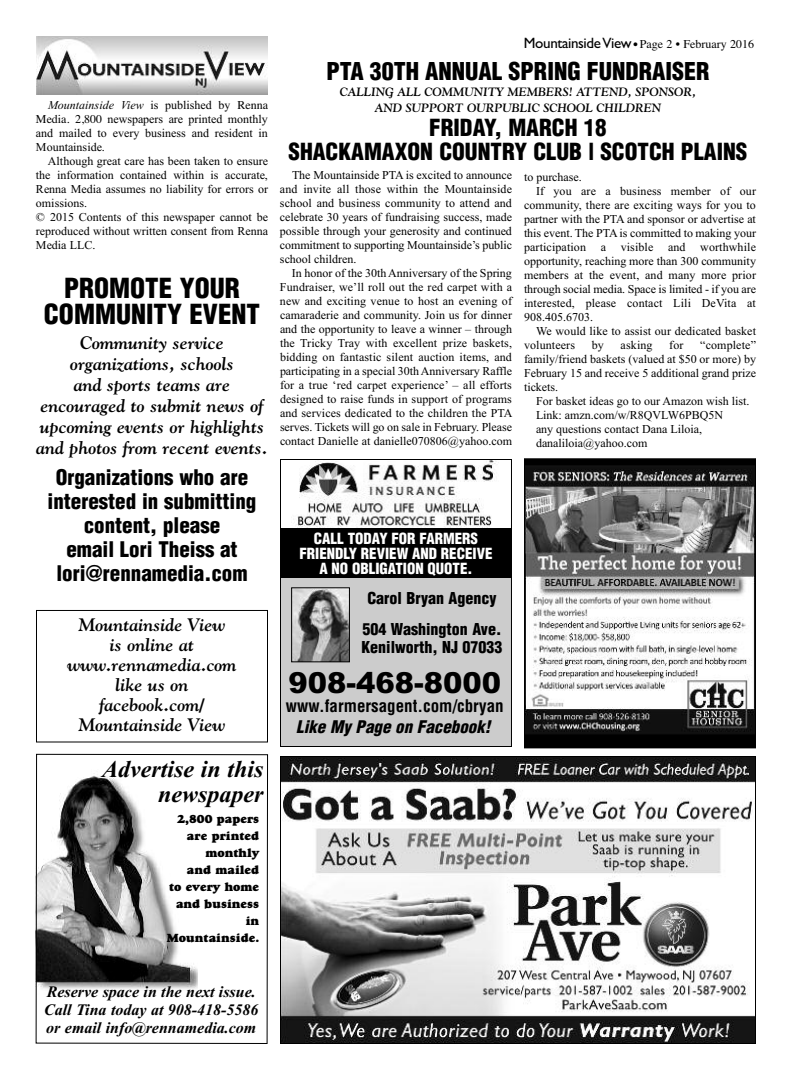
<style>
.page{position:relative;width:792px;height:1080px;background:#fff}
.page>*{position:absolute;margin:0;border:0;box-sizing:border-box;transform-origin:0 0}
.t1{font:900 29px "Arial";color:#000}
.t2{font:900 condensed 27px/26px "Helvetica";color:#000;text-align:center}
.t3{font:900 condensed 24px "Helvetica";color:#000}
.t4{font:italic 700 24px/25px "Times New Roman";color:#000;text-align:right}
.t5{font:900 condensed 23px/24px "Helvetica";color:#000;text-align:center}
.t6{font:900 condensed 21px/24px "Helvetica";color:#000;text-align:center}
.t7{font:italic 700 18px/21px "Goudy";color:#000;text-align:center}
.t8{font:700 condensed 17px "Helvetica";color:#000}
.t9{font:italic 900 condensed 17px "Helvetica";color:#000}
.t10{font:italic 700 16px/18px "Times New Roman";color:#000}
.t11{font:900 condensed 16px/31px "Helvetica";color:#000;text-align:center}
.t12{font:900 condensed 15px/15px "Helvetica";color:#fff;text-align:center}
.t13{font:12px/14px "Times New Roman";color:#000;text-align:justify}
.t14{font:italic 700 12px/16px "Goudy";color:#000;text-align:center}
.t15{font:12px/17px "Goudy Heavyface";color:#000;text-align:right}
.t16{font:12px "Times";color:#000}
.s1{font-style:italic}
.s2{font-family:"Times"}
.s3{font-family:"Gill Sans";font-size:15px}
.s4{font-family:"Futura";font-weight:700;font-stretch:condensed;font-size:10px}
</style>
<div class="page">
<img style="left:36px;top:36px;width:232px;height:58px">
<svg style="left:35px;top:753px;width:234px;height:291px"></svg>
<div style="left:36px;top:610px;width:232px;height:133px;border:1px solid #000"></div>
<img style="left:282px;top:758px;width:472px;height:284px">
<div style="left:280px;top:756px;width:476px;height:288px;border:1px solid #000"></div>
<img style="left:526px;top:460px;width:228px;height:286px">
<div style="left:524px;top:458px;width:232px;height:290px;border:1px solid #000"></div>
<img style="left:292px;top:461px;width:207px;height:68px">
<div style="left:280px;top:529px;width:232px;height:51px;background:#000"></div>
<div style="left:280px;top:579px;width:232px;height:167px;background:#ccc"></div>
<div style="left:280px;top:459px;width:232px;height:288px;border:1px solid #000"></div>
<img style="left:293px;top:589px;width:55px;height:71px">
<div style="left:291px;top:587px;width:59px;height:75px;border:1px solid #000"></div>
<p class="t13" style="left:36px;top:98px;width:234px;text-indent:12px"><span class="s1">Mountainside View</span> is published <span class="s2">by Renna Media. 2,800</span> newspapers are printed monthly and mailed to every business and resident in Mountainside.</p>
<p class="t13" style="left:36px;top:154px;width:234px;text-align:left;text-indent:12px">Although great care has been taken to ensure the information contained within is accurate, Renna Media assumes no liability for errors or omissions.<br>© 2015 Contents of this newspaper cannot be reproduced without written consent from Renna Media LLC.</p>
<h2 class="t2" style="left:44px;top:275px;width:218px">PROMOTE YOUR<br>COMMUNITY EVENT</h2>
<h3 class="t7" style="left:36px;top:332px;width:233px">Community service organizations, schools<br>and sports teams are encouraged to submit news of upcoming events or highlights and photos from recent events.</h3>
<h3 class="t6" style="left:48px;top:465px;width:210px">Organizations who are interested in submitting content, please<br>email Lori Theiss at lori@rennamedia.com</h3>
<h3 class="t7" style="left:67px;top:615px;width:171px;line-height:20px">Mountainside View<br>is online at www.rennamedia.com like us on facebook.com/<br>Mountainside View</h3>
<h3 class="t4" style="left:102px;top:756px;width:163px">Advertise in this newspaper</h3>
<p class="t15" style="left:167px;top:812px;width:94px">2,800 papers are printed monthly<br>and mailed<br>to every home and business in<br>Mountainside.</p>
<p class="t16" style="left:524px;top:37px;width:232px"><span class="s3">MountainsideView</span> <span class="s4">•</span> Page 2 • February 2016</p>
<h3 class="t3" style="left:327px;top:58px;width:384px">PTA 30TH ANNUAL SPRING FUNDRAISER</h3>
<p class="t14" style="left:340px;top:84px;width:358px">CALLING ALL COMMUNITY MEMBERS! ATTEND, SPONSOR,<br>AND SUPPORT OURPUBLIC SCHOOL CHILDREN</p>
<h3 class="t5" style="left:289px;top:116px;width:460px">FRIDAY, MARCH 18<br>SHACKAMAXON COUNTRY CLUB | SCOTCH PLAINS</h3>
<p class="t13" style="left:280px;top:168px;width:234px;text-indent:12px">The Mountainside PTA is excited to announce and invite all those within the Mountainside school and business community to attend and celebrate 30 years of fundraising success, made possible through your generosity and continued commitment to supporting Mountainside’s public school children.</p>
<p class="t13" style="left:280px;top:266px;width:234px;text-indent:12px">In honor of the 30th Anniversary of the Spring Fundraiser, we’ll roll out the red carpet with a new and exciting venue to host an evening of camaraderie and community. Join us for dinner and the opportunity to leave a winner – through the Tricky Tray with excellent prize baskets, bidding on fantastic silent auction items, and participating in a special 30th Anniversary Raffle for a true ‘red carpet experience’ – all efforts designed to raise funds in support of programs and services dedicated to the children the PTA serves. Tickets will go on sale in February. Please contact Danielle at danielle070806@yahoo.com</p>
<p class="t13" style="left:524px;top:170px;width:59px">to purchase.</p>
<p class="t13" style="left:536px;top:184px;width:221px">If you are a business member of our</p>
<p class="t13" style="left:524px;top:198px;width:233px">community, there are exciting ways for you to</p>
<p class="t13" style="left:524px;top:212px;width:234px">partner with the PTA and sponsor or advertise at</p>
<p class="t13" style="left:524px;top:226px;width:233px">this event. The PTA is committed to making your</p>
<p class="t13" style="left:524px;top:240px;width:234px">participation a visible and worthwhile</p>
<p class="t13" style="left:524px;top:254px;width:234px">opportunity, reaching more than 300 community</p>
<p class="t13" style="left:524px;top:268px;width:233px">members at the event, and many more prior</p>
<p class="t13" style="left:524px;top:282px;width:234px">through social media. Space is limited - if you are</p>
<p class="t13" style="left:524px;top:296px;width:234px">interested, please contact Lili DeVita at</p>
<p class="t13" style="left:524px;top:310px;width:70px">908.405.6703.</p>
<p class="t13" style="left:536px;top:324px;width:222px">We would like to assist our dedicated basket</p>
<p class="t13" style="left:524px;top:338px;width:53px">volunteers</p>
<p class="t13" style="left:592px;top:338px;width:14px">by</p>
<p class="t13" style="left:621px;top:338px;width:33px">asking</p>
<p class="t13" style="left:669px;top:338px;width:16px">for</p>
<p class="t13" style="left:524px;top:338px;width:234px;text-indent:176px">“complete” family/friend baskets (valued at $50 or more) by February 15 and receive 5 additional grand prize tickets.</p>
<p class="t13" style="left:536px;top:394px;width:215px;text-align:left">For basket ideas go to our Amazon wish list.<br>Link: amzn.com/w/R8QVLW6PBQ5N<br>any questions contact Dana Liloia, danaliloia@yahoo.com</p>
<p class="t12" style="left:299px;top:531px;width:195px">CALL TODAY FOR FARMERS<br>FRIENDLY REVIEW AND RECEIVE<br>A NO OBLIGATION QUOTE.</p>
<h3 class="t11" style="left:363px;top:583px;width:140px">Carol Bryan Agency<br>504 Washington Ave.</h3>
<h3 class="t11" style="left:361px;top:632px;width:143px">Kenilworth, NJ 07033</h3>
<h1 class="t1" style="left:288px;top:666px;width:214px">908-468-8000</h1>
<h3 class="t8" style="left:286px;top:697px;width:219px">www.farmersagent.com/cbryan</h3>
<h3 class="t9" style="left:296px;top:718px;width:196px">Like My Page on Facebook!</h3>
<h3 class="t10" style="left:44px;top:982px;width:216px">Reserve space in the next issue.<br>Call Tina today at 908-418-5586 or email info@rennamedia.com</h3>
</div>
